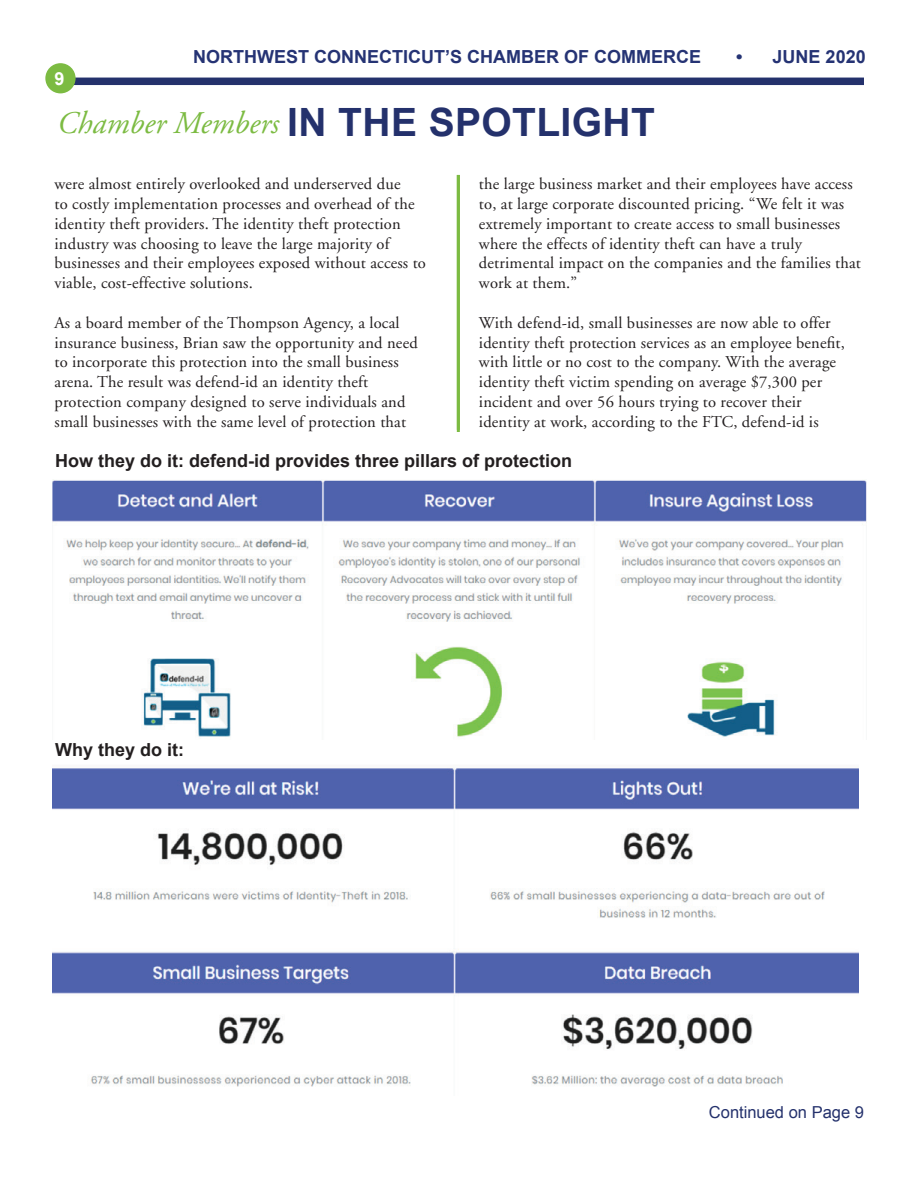
<style>
.page{position:relative;width:918px;height:1188px;background:#fff}
.page>*{position:absolute;margin:0;border:0;box-sizing:border-box;transform-origin:0 0}
.t1{font:italic 31.5px "Adobe Garamond";color:#7cbb42}
.t2{font:700 18px "Arial";color:#231f20}
.t3{font:700 18px "Arial";color:#253374}
.t4{font:700 18px "Arial";color:#fff}
.t5{font:16.5px/19.8px "Adobe Garamond";letter-spacing:.01em;color:#231f20}
.t6{font:16.5px "Arial";color:#24316c}
.s1{font-family:"Arial";font-weight:700;font-style:normal;font-size:39px;color:#24316c}
</style>
<div class="page">
<div style="left:66px;top:78px;width:798px;height:7px;background:#24316c"></div>
<div style="left:45px;top:63px;width:31px;height:30px;background:#7cbb42;border-radius:50%"></div>
<img style="left:53px;top:480px;width:814px;height:257px">
<img style="left:53px;top:768px;width:806px;height:319px">
<hr style="left:457px;top:175px;width:3px;height:257px;background:#7cbb42">
<p class="t4" style="left:55px;top:67px;width:12px">9</p>
<p class="t3" style="left:193px;top:45px;width:509px">NORTHWEST CONNECTICUT’S CHAMBER OF COMMERCE</p>
<p class="t3" style="left:736px;top:45px;width:131px">• JUNE 2020</p>
<h1 class="t1" style="left:57px;top:107px;width:599px">Chamber Members <span class="s1">IN THE SPOTLIGHT</span></h1>
<p class="t5" style="left:55px;top:174px;width:373px">were almost entirely overlooked and underserved due<br>to costly implementation processes and overhead of the identity theft providers. The identity theft protection industry was choosing to leave the large majority of businesses and their employees exposed without access to viable, cost-effective solutions.</p>
<p class="t5" style="left:55px;top:313px;width:365px">As a board member of the Thompson Agency, a local insurance business, Brian saw the opportunity and need to incorporate this protection into the small business arena. The result was defend-id an identity theft protection company designed to serve individuals and small businesses with the same level of protection that</p>
<p class="t5" style="left:479px;top:174px;width:384px">the large business market and their employees have access to, at large corporate discounted pricing. “We felt it was extremely important to create access to small businesses where the effects of identity theft can have a truly detrimental impact on the companies and the families that work at them.”</p>
<p class="t5" style="left:479px;top:313px;width:368px">With defend-id, small businesses are now able to offer identity theft protection services as an employee benefit, with little or no cost to the company. With the average identity theft victim spending on average $7,300 per incident and over 56 hours trying to recover their identity at work, according to the FTC, defend-id is</p>
<p class="t2" style="left:55px;top:449px;width:519px">How they do it: defend-id provides three pillars of protection</p>
<p class="t2" style="left:55px;top:738px;width:131px">Why they do it:</p>
<p class="t6" style="left:709px;top:1101px;width:157px">Continued on Page 9</p>
</div>
